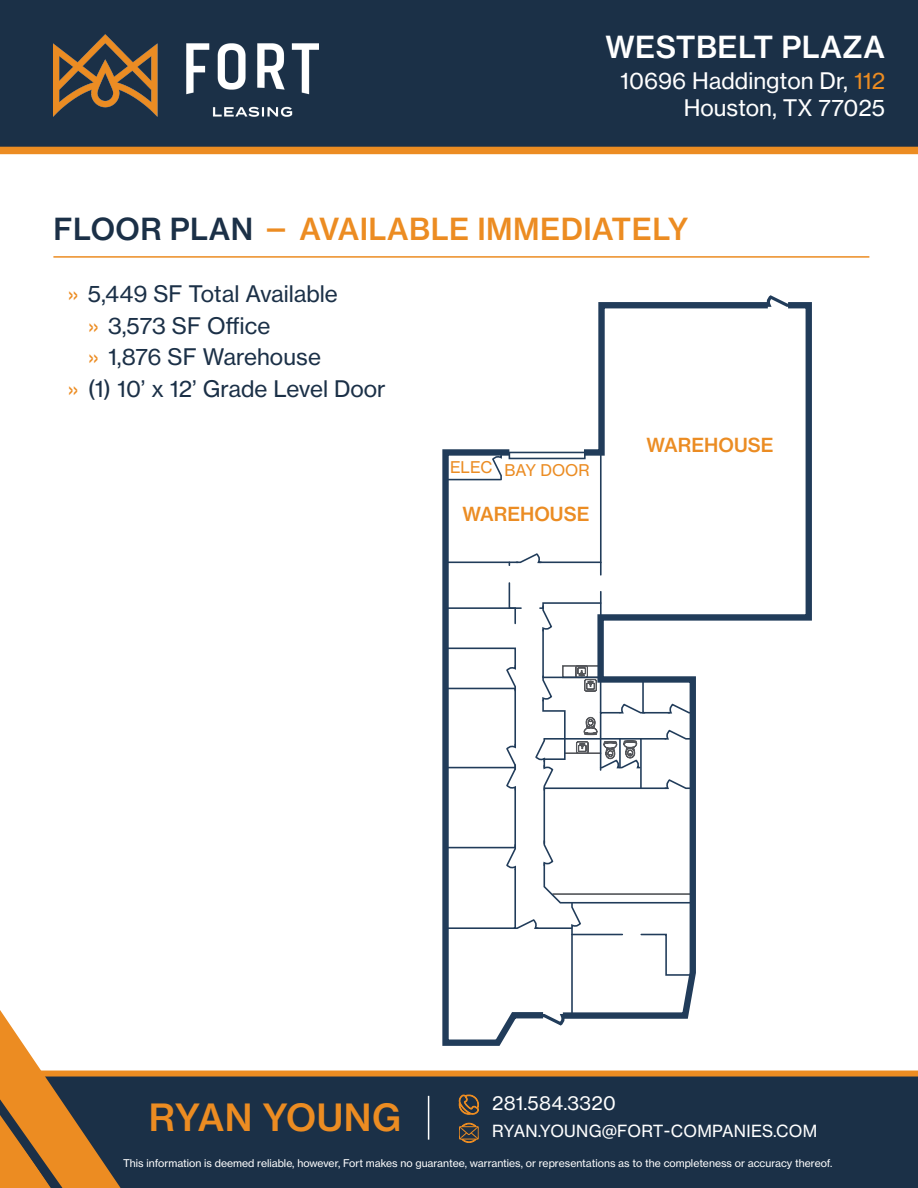
<style>
.page{position:relative;width:918px;height:1188px;background:#fff}
.page>*{position:absolute;margin:0;border:0;box-sizing:border-box;transform-origin:0 0}
.t1{font:37.05px "N Haas Grotesk TX Pro 65 Md";letter-spacing:.015em;color:#ec8c22}
.t2{font:30px "N Haas Grotesk TX Pro 65 Md";letter-spacing:.015em;color:#ec8c22}
.t3{font:30px "N Haas Grotesk TX Pro 65 Md";letter-spacing:.015em;color:#fff}
.t4{font:22.5px "N Haas Grotesk TX Pro 55 Rg";color:#1b3047}
.t5{font:22.5px "N Haas Grotesk TX Pro 55 Rg";color:#fff}
.t6{font:19.05px "N Haas Grotesk TX Pro 65 Md";color:#eb8c23}
.t7{font:18.3px "N Haas Grotesk TX Pro 55 Rg";letter-spacing:.015em;color:#fff}
.t8{font:16.5px "N Haas Grotesk TX Pro 55 Rg";letter-spacing:.015em;color:#fff}
.t9{font:15.9px "N Haas Grotesk TX Pro 55 Rg";color:#eb8c23}
.t10{font:10.5px "N Haas Grotesk TX Pro 55 Rg";color:#fff}
.s1{color:#ec8c22}
.s2{color:#1b3047}
</style>
<div class="page">
<svg style="left:442px;top:449px;width:68px;height:597px"></svg>
<svg style="left:600px;top:302px;width:212px;height:676px"></svg>
<hr style="left:447px;top:479px;width:53px;height:1px;background:#213c5a">
<hr style="left:447px;top:562px;width:71px;height:1px;background:#213c5a">
<svg style="left:509px;top:297px;width:284px;height:278px"></svg>
<svg style="left:491px;top:453px;width:12px;height:28px"></svg>
<svg style="left:444px;top:581px;width:251px;height:448px"></svg>
<div style="left:0;top:0;width:918px;height:154px;background:#1b3047"></div>
<hr style="left:53px;top:256px;width:816px;height:2px;background:#ec8c22">
<div style="left:121px;top:1071px;width:797px;height:117px;background:#1b3047"></div>
<svg style="left:0;top:1010px;width:121px;height:178px"></svg>
<svg style="left:459px;top:1094px;width:21px;height:21px"></svg>
<svg style="left:459px;top:1123px;width:20px;height:20px"></svg>
<hr style="left:428px;top:1096px;width:1px;height:44px;background:#fff">
<img style="left:53px;top:35px;width:265px;height:82px">
<p class="t3" style="left:605px;top:29px;width:281px">WESTBELT PLAZA</p>
<p class="t5" style="left:620px;top:67px;width:266px">10696 Haddington Dr, <span class="s1">112</span></p>
<p class="t5" style="left:684px;top:94px;width:203px">Houston, TX 77025</p>
<p class="t2" style="left:54px;top:210px;width:637px"><span class="s2">FLOOR PLAN</span> — AVAILABLE IMMEDIATELY</p>
<p class="t4" style="left:68px;top:280px;width:272px"><span class="s1">»</span> 5,449 SF Total Available</p>
<p class="t4" style="left:88px;top:312px;width:184px"><span class="s1">»</span> 3,573 SF Office</p>
<p class="t4" style="left:88px;top:343px;width:235px"><span class="s1">»</span> 1,876 SF Warehouse</p>
<p class="t4" style="left:68px;top:375px;width:320px"><span class="s1">»</span> (1) 10’ x 12’ Grade Level Door</p>
<p class="t9" style="left:450px;top:461px;width:141px">ELEC BAY DOOR</p>
<p class="t6" style="left:463px;top:502px;width:128px">WAREHOUSE</p>
<p class="t6" style="left:647px;top:434px;width:128px">WAREHOUSE</p>
<p class="t1" style="left:149px;top:1095px;width:254px">RYAN YOUNG</p>
<p class="t7" style="left:492px;top:1092px;width:125px">281.584.3320</p>
<p class="t8" style="left:492px;top:1121px;width:327px">RYAN.YOUNG@FORT-COMPANIES.COM</p>
<p class="t10" style="left:123px;top:1157px;width:711px">This information is deemed reliable, however, Fort makes no guarantee, warranties, or representations as to the completeness or accuracy thereof.</p>
</div>
